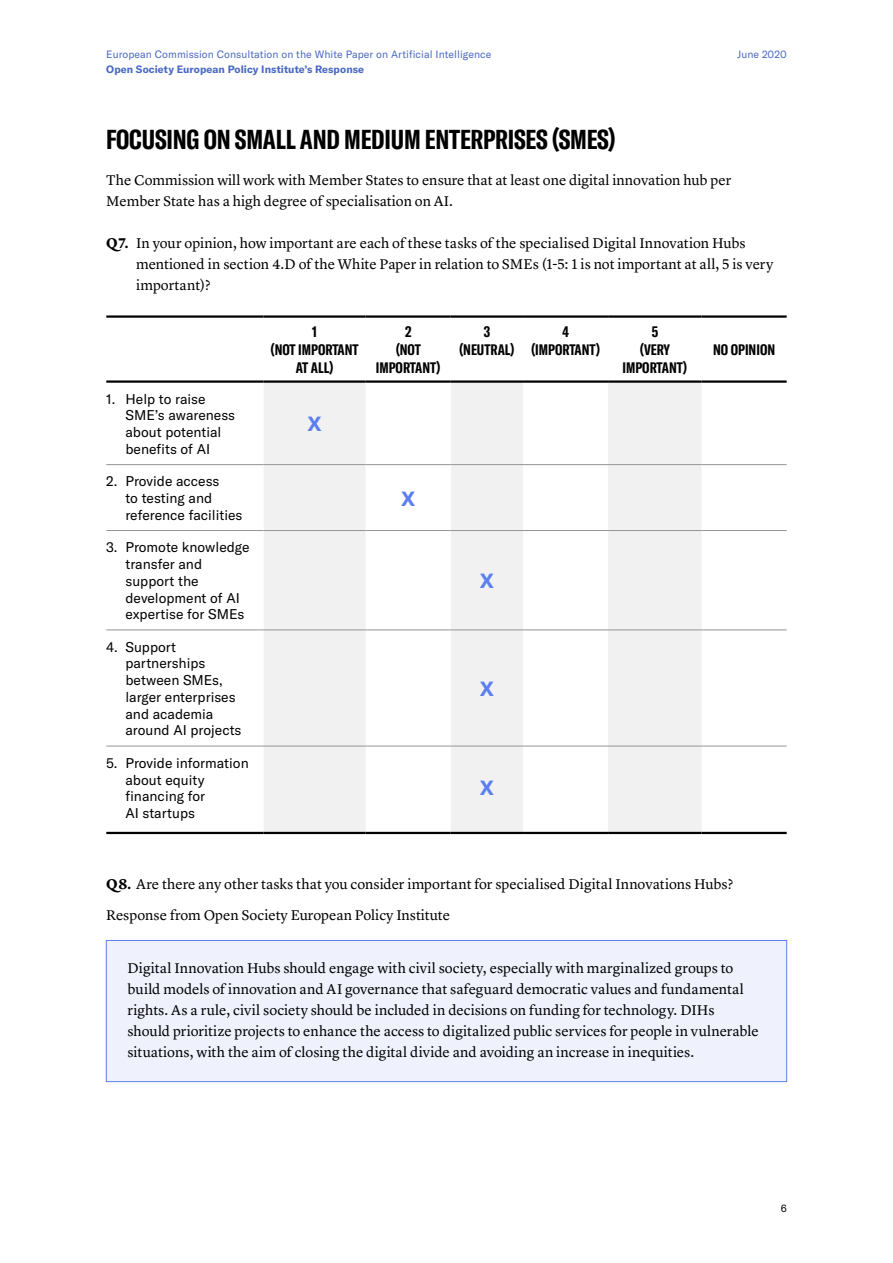
<style>
.page{position:relative;width:893px;height:1263px;background:#fff}
.page>*{position:absolute;margin:0;border:0;box-sizing:border-box;transform-origin:0 0}
.t1{font:700 extra-condensed 27px "GT America";letter-spacing:-.005em;color:#000}
.t2{font:700 20.25px "GT America";color:#5b7fef}
.t3{font:700 extra-condensed 15px/18px "GT America";color:#000;text-align:center}
.t4{font:14.7px/21px "Lyon Text";color:#000}
.t5{font:13.95px/16.8px "GT America";color:#000}
.t6{font:10.5px "GT America";letter-spacing:.005em;color:#4a69c2}
.t7{font:700 10.5px "GT America";letter-spacing:.005em;color:#4a69c2}
.t8{font:10.5px "GT America";color:#000}
.s1{font-weight:700}
</style>
<div class="page">
<div style="left:106px;top:940px;width:681px;height:142px;background:#eff2fd;border:1px solid #5b7fef"></div>
<svg style="left:264px;top:383px;width:438px;height:449px;fill:#f1f1f2"></svg>
<hr style="left:106px;top:315px;width:158px;height:3px;background:#000">
<hr style="left:264px;top:315px;width:102px;height:3px;background:#000">
<hr style="left:366px;top:315px;width:85px;height:3px;background:#000">
<hr style="left:451px;top:315px;width:72px;height:3px;background:#000">
<hr style="left:523px;top:315px;width:85px;height:3px;background:#000">
<hr style="left:608px;top:315px;width:94px;height:3px;background:#000">
<hr style="left:702px;top:315px;width:85px;height:3px;background:#000">
<hr style="left:106px;top:380px;width:158px;height:3px;background:#000">
<hr style="left:264px;top:380px;width:102px;height:3px;background:#000">
<hr style="left:366px;top:380px;width:85px;height:3px;background:#000">
<hr style="left:451px;top:380px;width:72px;height:3px;background:#000">
<hr style="left:523px;top:380px;width:85px;height:3px;background:#000">
<hr style="left:608px;top:380px;width:94px;height:3px;background:#000">
<hr style="left:702px;top:380px;width:85px;height:3px;background:#000">
<hr style="left:106px;top:464px;width:158px;height:1px;background:#939598">
<hr style="left:264px;top:464px;width:102px;height:1px;background:#939598">
<hr style="left:366px;top:464px;width:85px;height:1px;background:#939598">
<hr style="left:451px;top:464px;width:72px;height:1px;background:#939598">
<hr style="left:523px;top:464px;width:85px;height:1px;background:#939598">
<hr style="left:608px;top:464px;width:94px;height:1px;background:#939598">
<hr style="left:702px;top:464px;width:85px;height:1px;background:#939598">
<hr style="left:106px;top:530px;width:158px;height:1px;background:#939598">
<hr style="left:264px;top:530px;width:102px;height:1px;background:#939598">
<hr style="left:366px;top:530px;width:85px;height:1px;background:#939598">
<hr style="left:451px;top:530px;width:72px;height:1px;background:#939598">
<hr style="left:523px;top:530px;width:85px;height:1px;background:#939598">
<hr style="left:608px;top:530px;width:94px;height:1px;background:#939598">
<hr style="left:702px;top:530px;width:85px;height:1px;background:#939598">
<hr style="left:106px;top:629px;width:158px;height:1px;background:#939598">
<hr style="left:264px;top:629px;width:102px;height:1px;background:#939598">
<hr style="left:366px;top:629px;width:85px;height:1px;background:#939598">
<hr style="left:451px;top:629px;width:72px;height:1px;background:#939598">
<hr style="left:523px;top:629px;width:85px;height:1px;background:#939598">
<hr style="left:608px;top:629px;width:94px;height:1px;background:#939598">
<hr style="left:702px;top:629px;width:85px;height:1px;background:#939598">
<hr style="left:106px;top:746px;width:158px;height:1px;background:#939598">
<hr style="left:264px;top:746px;width:102px;height:1px;background:#939598">
<hr style="left:366px;top:746px;width:85px;height:1px;background:#939598">
<hr style="left:451px;top:746px;width:72px;height:1px;background:#939598">
<hr style="left:523px;top:746px;width:85px;height:1px;background:#939598">
<hr style="left:608px;top:746px;width:94px;height:1px;background:#939598">
<hr style="left:702px;top:746px;width:85px;height:1px;background:#939598">
<hr style="left:106px;top:832px;width:158px;height:2px;background:#000">
<hr style="left:264px;top:832px;width:102px;height:2px;background:#000">
<hr style="left:366px;top:832px;width:85px;height:2px;background:#000">
<hr style="left:451px;top:832px;width:72px;height:2px;background:#000">
<hr style="left:523px;top:832px;width:85px;height:2px;background:#000">
<hr style="left:608px;top:832px;width:94px;height:2px;background:#000">
<hr style="left:702px;top:832px;width:85px;height:2px;background:#000">
<p class="t6" style="left:106px;top:48px;width:387px">European Commission Consultation on the White Paper on Artificial Intelligence</p>
<p class="t6" style="left:737px;top:48px;width:51px">June 2020</p>
<p class="t7" style="left:106px;top:63px;width:259px">Open Society European Policy Institute’s Response</p>
<h1 class="t1" style="left:106px;top:123px;width:511px">FOCUSING ON SMALL AND MEDIUM ENTERPRISES (SMES)</h1>
<p class="t4" style="left:106px;top:169px;width:626px">The Commission will work with Member States to ensure that at least one digital innovation hub per<br>Member State has a high degree of specialisation on AI.</p>
<p class="t4" style="left:136px;top:232px;width:639px;text-indent:-30px"><span class="s1">Q7.</span> In your opinion, how important are each of these tasks of the specialised Digital Innovation Hubs mentioned in section 4.D of the White Paper in relation to SMEs (1-5: 1 is not important at all, 5 is very important)?</p>
<p class="t3" style="left:271px;top:323px;width:90px">1<br>(NOT IMPORTANT<br>AT ALL)</p>
<p class="t3" style="left:376px;top:323px;width:66px">2<br>(NOT<br>IMPORTANT)</p>
<p class="t3" style="left:459px;top:323px;width:57px">3 (NEUTRAL)</p>
<p class="t3" style="left:531px;top:323px;width:70px">4 (IMPORTANT)</p>
<p class="t3" style="left:622px;top:323px;width:66px">5<br>(VERY<br>IMPORTANT)</p>
<p class="t3" style="left:713px;top:341px;width:63px">NO OPINION</p>
<p class="t5" style="left:125px;top:390px;width:111px;text-indent:-19px">1. Help to raise<br>SME’s awareness about potential benefits of AI</p>
<p class="t5" style="left:125px;top:473px;width:119px;text-indent:-19px">2. Provide access<br>to testing and reference facilities</p>
<p class="t5" style="left:125px;top:539px;width:126px;text-indent:-19px">3. Promote knowledge transfer and support the development of AI expertise for SMEs</p>
<p class="t5" style="left:125px;top:638px;width:118px;text-indent:-19px">4. Support partnerships between SMEs, larger enterprises and academia around AI projects</p>
<p class="t5" style="left:125px;top:754px;width:125px;text-indent:-19px">5. Provide information about equity financing for<br>AI startups</p>
<h2 class="t2" style="left:308px;top:412px;width:16px">X</h2>
<h2 class="t2" style="left:401px;top:486px;width:16px">X</h2>
<h2 class="t2" style="left:480px;top:568px;width:16px">X</h2>
<h2 class="t2" style="left:480px;top:676px;width:16px">X</h2>
<h2 class="t2" style="left:480px;top:776px;width:16px">X</h2>
<p class="t4" style="left:106px;top:867px;width:629px;line-height:31.5px"><span class="s1">Q8.</span> Are there any other tasks that you consider important for specialised Digital Innovations Hubs?<br>Response from Open Society European Policy Institute</p>
<p class="t4" style="left:128px;top:956px;width:633px">Digital Innovation Hubs should engage with civil society, especially with marginalized groups to build models of innovation and AI governance that safeguard democratic values and fundamental rights. As a rule, civil society should be included in decisions on funding for technology. DIHs should prioritize projects to enhance the access to digitalized public services for people in vulnerable situations, with the aim of closing the digital divide and avoiding an increase in inequities.</p>
<p class="t8" style="left:781px;top:1202px;width:7px">6</p>
</div>
